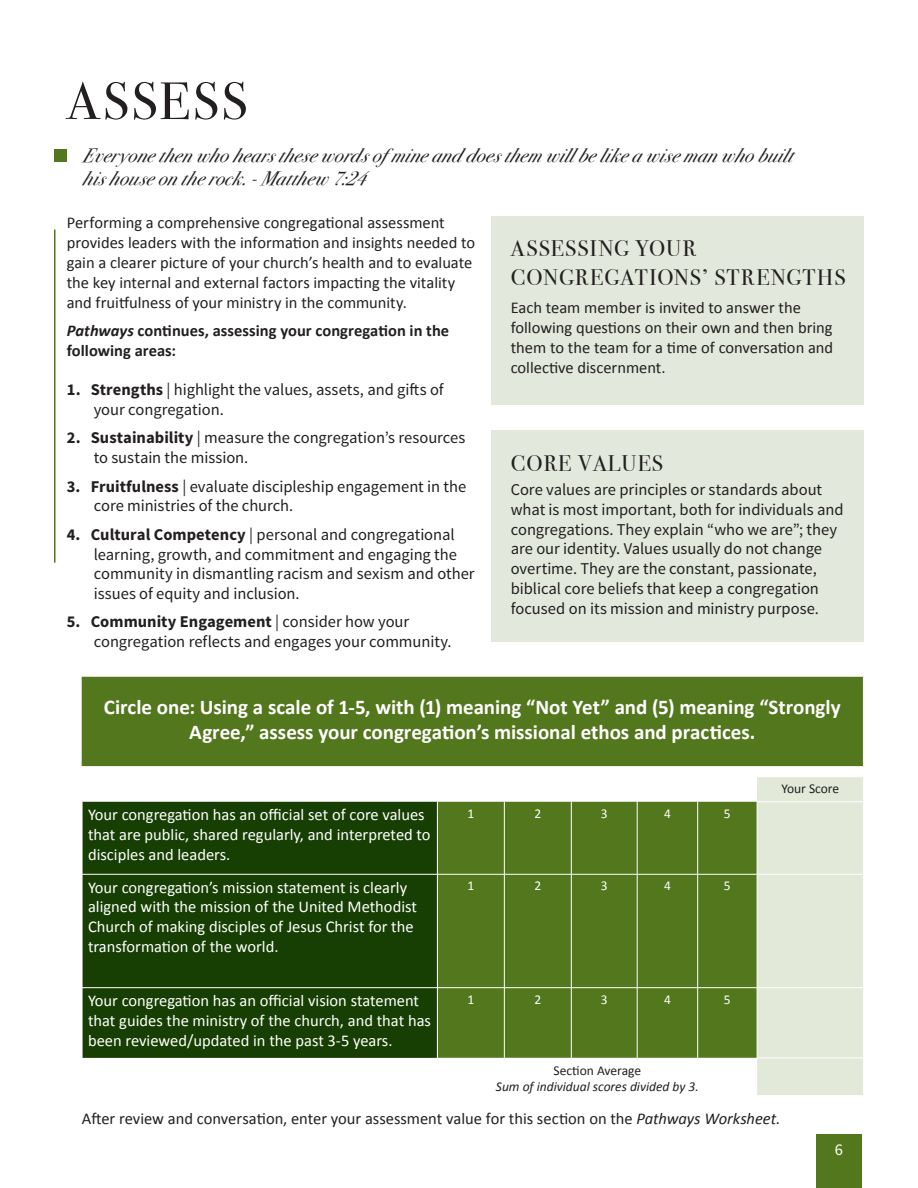
<style>
.page{position:relative;width:918px;height:1188px;background:#fff}
.page>*{position:absolute;margin:0;border:0;box-sizing:border-box;transform-origin:0 0}
._35_Header_Titillium{font:52.5px "Bodoni Svty Two SCITCTT";letter-spacing:.045em;color:#231f20}
._15_Bodoni_SubHeadin{font:22.5px/28.5px "Bodoni Svty Two SCITCTT";letter-spacing:.05em;color:#231f20}
._10_Bodonai_TC{font:22.5px "Bodoni Svty Two SCITCTT";letter-spacing:.05em;color:#231f20}
._12_C_Titillium_Web{font:700 21px/25.2px "Calibri";color:#fff;text-align:center}
._11_Titillium_Web{font:italic 19.5px/22.5px "Bodoni Svty Two ITCTT";letter-spacing:.025em;color:#231f20}
._10_Bodonai_TC-2{font:16.5px/19.8px "Source Sans Pro";color:#231f20}
.t1{font:16.5px/19.8px "Calibri";color:#fff}
._8_Source_Sans_Pro{font:16.5px/19.8px "Calibri";color:#231f20}
._10_Bodonai_TC-3{font:16.5px/19.8px "Calibri";color:#231f20}
._8_Source_Sans_Pro-2{font:700 16.5px/19.8px "Calibri";letter-spacing:.005em;color:#231f20}
._8_Source_Sans_Pro-3{font:16.5px "Source Sans Pro";color:#fff}
.t2{font:italic 13.5px "Calibri";color:#231f20}
.t3{font:13.5px "Calibri";color:#231f20}
.t4{font:13.5px "Calibri";color:#fff}
.s1{font-style:italic}
.s2{font-weight:700}
</style>
<div class="page">
<div style="left:816px;top:1134px;width:46px;height:54px;background:#53771d"></div>
<div style="left:54px;top:149px;width:13px;height:13px;background:#53771d"></div>
<div style="left:492px;top:216px;width:372px;height:189px;background:#e2e8dc"></div>
<div style="left:492px;top:431px;width:372px;height:211px;background:#e2e8dc"></div>
<div style="left:83px;top:802px;width:354px;height:256px;background:#173f03"></div>
<hr style="left:82px;top:874px;width:355px;height:1px;background:#fff">
<hr style="left:82px;top:987px;width:355px;height:1px;background:#fff">
<svg style="left:437px;top:777px;width:426px;height:318px;background:#92a96f"></svg>
<hr style="left:757px;top:802px;width:1px;height:72px;background:#fff">
<hr style="left:757px;top:874px;width:1px;height:113px;background:#fff">
<hr style="left:757px;top:988px;width:1px;height:70px;background:#fff">
<div style="left:81px;top:676px;width:782px;height:91px;background:#53771d"></div>
<hr style="left:81px;top:766px;width:783px;height:1px;background:#fff">
<hr style="left:81px;top:676px;width:783px;height:1px;background:#fff">
<hr style="left:81px;top:677px;width:1px;height:89px;background:#fff">
<hr style="left:54px;top:229px;width:2px;height:334px;background:#53771d">
<p class="_35_Header_Titillium" style="left:67px;top:70px;width:182px">ASSESS</p>
<p class="_11_Titillium_Web" style="left:83px;top:143px;width:717px">Everyonethen whohearsthesewordsofmineand doesthem will belikea wiseman whobuilt hishouseon therock.-Matthew 7:24</p>
<p class="_8_Source_Sans_Pro" style="left:67px;top:213px;width:410px">Performing a comprehensive congregational assessment provides leaders with the information and insights needed to gain a clearer picture of your church’s health and to evaluate the key internal and external factors impacting the vitality and fruitfulness of your ministry in the community.</p>
<p class="_8_Source_Sans_Pro-2" style="left:67px;top:321px;width:384px"><span class="s1">Pathways</span> continues, assessing your congregation in the following areas:</p>
<p class="_10_Bodonai_TC-2" style="left:94px;top:380px;width:351px;text-indent:-27px"><span class="s2">1. Strengths</span> | highlight the values, assets, and gifts of your congregation.</p>
<p class="_10_Bodonai_TC-2" style="left:94px;top:428px;width:373px;text-indent:-27px"><span class="s2">2. Sustainability</span> | measure the congregation’s resources to sustain the mission.</p>
<p class="_10_Bodonai_TC-2" style="left:94px;top:477px;width:374px;text-indent:-27px"><span class="s2">3. Fruitfulness</span> | evaluate discipleship engagement in the core ministries of the church.</p>
<p class="_10_Bodonai_TC-2" style="left:94px;top:525px;width:382px;text-indent:-27px"><span class="s2">4. Cultural Competency</span> | personal and congregational learning, growth, and commitment and engaging the community in dismantling racism and sexism and other issues of equity and inclusion.</p>
<p class="_10_Bodonai_TC-2" style="left:94px;top:612px;width:359px;text-indent:-27px"><span class="s2">5. Community Engagement</span> | consider how your congregation reflects and engages your community.</p>
<p class="_15_Bodoni_SubHeadin" style="left:511px;top:235px;width:336px">ASSESSING YOUR<br>CONGREGATIONS’ STRENGTHS</p>
<p class="_10_Bodonai_TC-3" style="left:511px;top:297px;width:324px">Each team member is invited to answer the following questions on their own and then bring them to the team for a time of conversation and collective discernment.</p>
<p class="_10_Bodonai_TC" style="left:511px;top:450px;width:154px">CORE VALUES</p>
<p class="_10_Bodonai_TC-2" style="left:511px;top:480px;width:334px">Core values are principles or standards about what is most important, both for individuals and congregations. They explain “who we are”; they are our identity. Values usually do not change overtime. They are the constant, passionate, biblical core beliefs that keep a congregation focused on its mission and ministry purpose.</p>
<p class="_12_C_Titillium_Web" style="left:104px;top:694px;width:738px">Circle one: Using a scale of 1-5, with (1) meaning “Not Yet” and (5) meaning “Strongly<br>Agree,” assess your congregation’s missional ethos and practices.</p>
<p class="t1" style="left:88px;top:804px;width:344px">Your congregation has an official set of core values that are public, shared regularly, and interpreted to disciples and leaders.</p>
<p class="t4" style="left:467px;top:804px;width:8px">1</p>
<p class="t4" style="left:534px;top:804px;width:8px">2</p>
<p class="t4" style="left:601px;top:804px;width:8px">3</p>
<p class="t4" style="left:664px;top:804px;width:8px">4</p>
<p class="t4" style="left:724px;top:804px;width:8px">5</p>
<p class="t1" style="left:88px;top:877px;width:330px">Your congregation’s mission statement is clearly aligned with the mission of the United Methodist Church of making disciples of Jesus Christ for the transformation of the world.</p>
<p class="t4" style="left:467px;top:877px;width:8px">1</p>
<p class="t4" style="left:534px;top:877px;width:8px">2</p>
<p class="t4" style="left:601px;top:877px;width:8px">3</p>
<p class="t4" style="left:664px;top:877px;width:8px">4</p>
<p class="t4" style="left:724px;top:877px;width:8px">5</p>
<p class="t1" style="left:88px;top:990px;width:344px">Your congregation has an official vision statement that guides the ministry of the church, and that has been reviewed/updated in the past 3-5 years.</p>
<p class="t4" style="left:467px;top:990px;width:8px">1</p>
<p class="t4" style="left:534px;top:990px;width:8px">2</p>
<p class="t4" style="left:601px;top:990px;width:8px">3</p>
<p class="t4" style="left:664px;top:990px;width:8px">4</p>
<p class="t4" style="left:724px;top:990px;width:8px">5</p>
<p class="t3" style="left:782px;top:779px;width:59px">Your Score</p>
<p class="t3" style="left:554px;top:1061px;width:89px">Section Average</p>
<p class="t2" style="left:496px;top:1077px;width:204px">Sum of individual scores divided by 3.</p>
<p class="_8_Source_Sans_Pro" style="left:82px;top:1109px;width:700px">After review and conversation, enter your assessment value for this section on the <span class="s1">Pathways Worksheet</span>.</p>
<p class="_8_Source_Sans_Pro-3" style="left:835px;top:1139px;width:10px">6</p>
</div>
